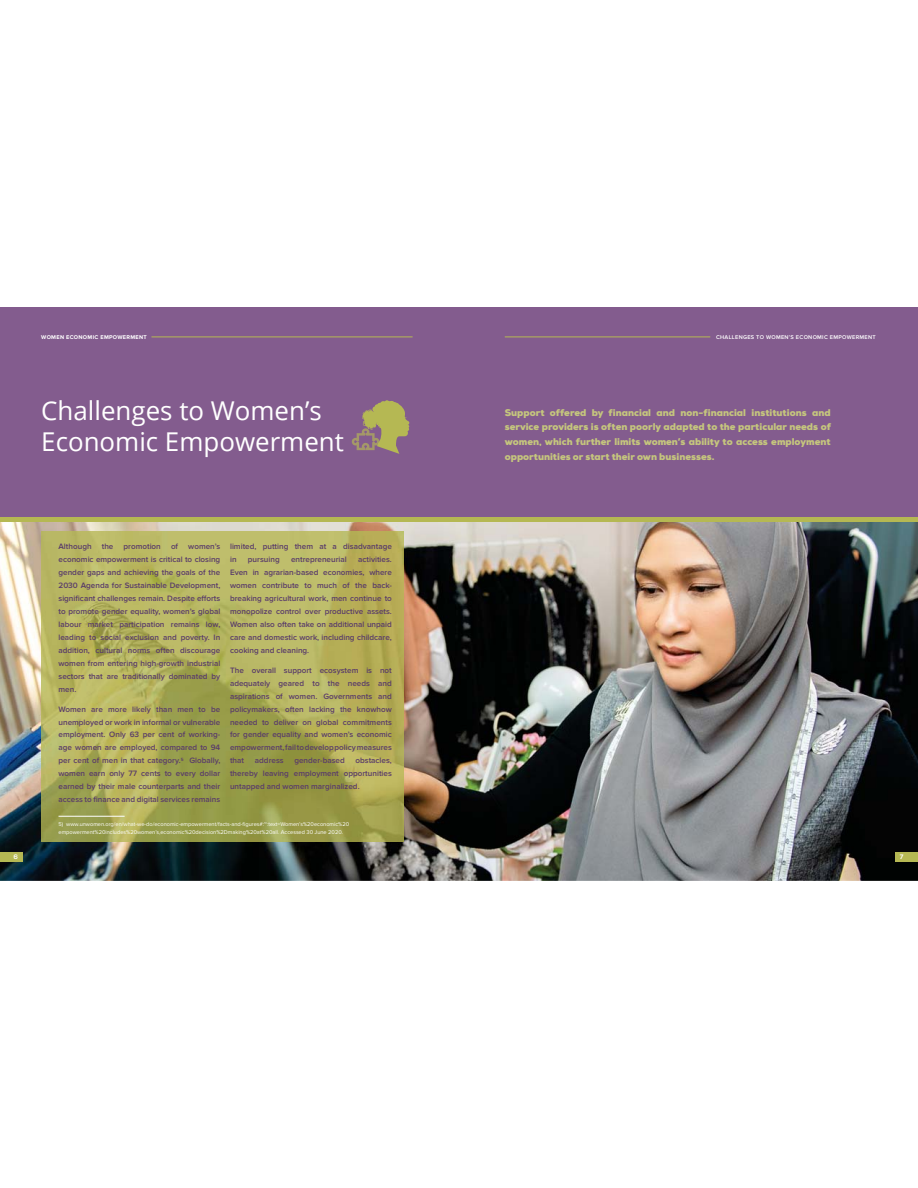
<style>
.page{position:relative;width:918px;height:1188px;background:#fff}
.page>*{position:absolute;margin:0;border:0;box-sizing:border-box;transform-origin:0 0}
.t1{font:25.95px/31px "Open Sans";color:#fff}
.t2{font:900 9.75px/14.5px "Nexa";color:#c5c67d;text-align:justify}
.t3{font:600 8.1px/12.9px "Proxima Nova";color:#593b6a;text-align:justify}
.t4{font:800 6.45px "Nexa";color:#fff}
.t5{font:5.7px/7.4px "Proxima Nova";color:#fff}
.t6{font:600 5.7px "Proxima Nova";letter-spacing:.05em;color:#fff}
.t7{font:700 5.7px "Proxima Nova";letter-spacing:.05em;color:#fff}
</style>
<div class="page">
<img style="left:0;top:522px;width:918px;height:359px">
<div style="left:0;top:307px;width:918px;height:212px;background:#835c8e"></div>
<div style="left:0;top:517px;width:918px;height:5px;background:#b5b853"></div>
<img style="left:41px;top:531px;width:363px;height:310px">
<div style="left:0;top:852px;width:22px;height:9px;background:#b5b853"></div>
<div style="left:895px;top:852px;width:23px;height:9px;background:#b5b853"></div>
<hr style="left:151px;top:337px;width:262px;height:1px;background:#b5b853">
<hr style="left:505px;top:337px;width:205px;height:1px;background:#b5b853">
<hr style="left:59px;top:816px;width:66px;height:1px;background:#fff">
<svg style="left:352px;top:400px;width:58px;height:54px"></svg>
<p class="t7" style="left:41px;top:335px;width:107px">WOMEN ECONOMIC EMPOWERMENT</p>
<p class="t6" style="left:716px;top:335px;width:161px">CHALLENGES TO WOMEN’S ECONOMIC EMPOWERMENT</p>
<h1 class="t1" style="left:41px;top:394px;width:304px">Challenges to Women’s<br>Economic Empowerment</h1>
<p class="t2" style="left:505px;top:407px;width:328px">Support offered by financial and non-financial institutions and service providers is often poorly adapted to the particular needs of women, which further limits women’s ability to access employment opportunities or start their own businesses.</p>
<p class="t3" style="left:59px;top:541px;width:35px">Although</p>
<p class="t3" style="left:102px;top:541px;width:13px">the</p>
<p class="t3" style="left:124px;top:541px;width:39px">promotion</p>
<p class="t3" style="left:171px;top:541px;width:9px">of</p>
<p class="t3" style="left:59px;top:541px;width:163px;text-indent:130px">women’s economic empowerment is critical to closing gender gaps and achieving the goals of the 2030 Agenda for Sustainable Development, significant challenges remain. Despite efforts to promote gender equality, women’s global labour market participation remains low, leading to social exclusion and poverty. In addition, cultural norms often discourage women from entering high-growth industrial sectors that are traditionally dominated by men.</p>
<p class="t3" style="left:59px;top:703px;width:163px">Women are more likely than men to be unemployed or work in informal or vulnerable employment. Only 63 per cent of working&shy;age women are employed, compared to 94 per cent of men in that category.<sup>5</sup> Globally, women earn only 77 cents to every dollar earned by their male counterparts and their access to finance and digital services remains</p>
<p class="t3" style="left:230px;top:541px;width:163px">limited, putting them at a disadvantage in</p>
<p class="t3" style="left:230px;top:554px;width:163px;text-indent:128px">activities.<br>Even in agrarian-based economies, where women contribute to much of the back&shy;breaking agricultural work, men continue to monopolize control over productive assets.<br>Women also often take on additional unpaid care and domestic work, including childcare, cooking and cleaning.</p>
<p class="t3" style="left:230px;top:664px;width:163px">The overall support ecosystem is not adequately geared to the needs and aspirations of women. Governments and policymakers, often lacking the knowhow needed to deliver on global commitments for gender equality and women’s economic empowerment, fail to develop policy measures that</p>
<p class="t3" style="left:248px;top:554px;width:33px">pursuing</p>
<p class="t3" style="left:291px;top:554px;width:57px">entrepreneurial</p>
<p class="t3" style="left:230px;top:755px;width:163px;text-indent:125px">obstacles, thereby leaving employment opportunities untapped and women marginalized.</p>
<p class="t3" style="left:255px;top:755px;width:30px">address</p>
<p class="t3" style="left:294px;top:755px;width:52px">gender-based</p>
<p class="t5" style="left:59px;top:821px;width:292px">5) www.unwomen.org/en/what-we-do/economic-empowerment/facts-and-figures#:~:text=Women’s%20economic%20 empowerment%20includes%20women’s,economic%20decision%2Dmaking%20at%20all. Accessed 30 June 2020.</p>
<p class="t4" style="left:13px;top:853px;width:6px">6</p>
<p class="t4" style="left:900px;top:853px;width:5px">7</p>
</div>
